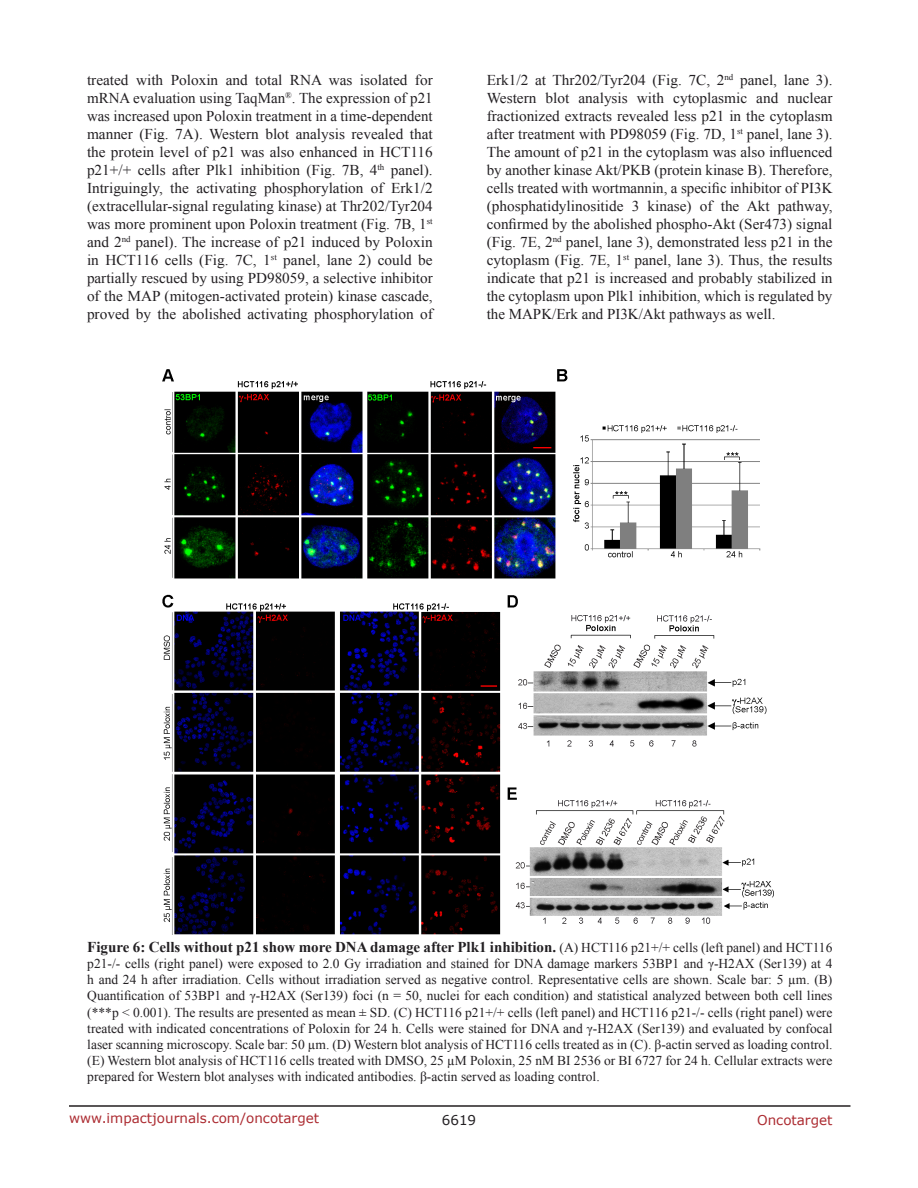
<style>
.page{position:relative;width:918px;height:1188px;background:#fff}
.page>*{position:absolute;margin:0;border:0;box-sizing:border-box;transform-origin:0 0}
.BodyText{font:15px/18px "Times New Roman";color:#221f22;text-align:justify}
.FigureText{font:700 15px "Times New Roman";color:#221f22}
.FigureText-2{font:13.5px/16.2px "Times New Roman";color:#221f22;text-align:justify}
.t1{font:13.5px "Verdana";color:#ac2b31}
.t2{font:13.5px "Verdana";color:#221f22}
.s1{font-weight:400;font-size:13.5px}
</style>
<div class="page">
<hr style="left:69px;top:1105px;width:781px;height:2px;background:#231f20">
<img style="left:162px;top:369px;width:612px;height:565px">
<p class="BodyText" style="left:87px;top:71px;width:347px">treated with Poloxin and total RNA was isolated for mRNA evaluation using TaqMan<sup>®</sup>. The expression of p21 was increased upon Poloxin treatment in a time-dependent manner (Fig. 7A). Western blot analysis revealed that the protein level of p21 was also enhanced in HCT116 p21+/+ cells after Plk1 inhibition (Fig. 7B, 4<sup>th</sup> panel).<br>Intriguingly, the activating phosphorylation of Erk1/2 (extracellular-signal regulating kinase) at Thr202/Tyr204 was more prominent upon Poloxin treatment (Fig. 7B, 1<sup>st </sup>and 2<sup>nd</sup> panel). The increase of p21 induced by Poloxin in HCT116 cells (Fig. 7C, 1<sup>st</sup> panel, lane 2) could be partially rescued by using PD98059, a selective inhibitor of the MAP (mitogen-activated protein) kinase cascade, proved by the abolished activating phosphorylation of</p>
<p class="BodyText" style="left:487px;top:71px;width:347px">Erk1/2 at Thr202/Tyr204 (Fig. 7C, 2<sup>nd</sup> panel, lane 3).<br>Western blot analysis with cytoplasmic and nuclear fractionized extracts revealed less p21 in the cytoplasm after treatment with PD98059 (Fig. 7D, 1<sup>st</sup> panel, lane 3).<br>The amount of p21 in the cytoplasm was also influenced by another kinase Akt/PKB (protein kinase B). Therefore, cells treated with wortmannin, a specific inhibitor of PI3K (phosphatidylinositide 3 kinase) of the Akt pathway, confirmed by the abolished phospho-Akt (Ser473) signal (Fig. 7E, 2<sup>nd</sup> panel, lane 3), demonstrated less p21 in the cytoplasm (Fig. 7E, 1<sup>st</sup> panel, lane 3). Thus, the results indicate that p21 is increased and probably stabilized in the cytoplasm upon Plk1 inhibition, which is regulated by the MAPK/Erk and PI3K/Akt pathways as well.</p>
<p class="FigureText" style="left:87px;top:936px;width:747px">Figure 6: Cells without p21 show more DNA damage after Plk1 inhibition. <span class="s1">(A) HCT116 p21+/+ cells (left panel) and HCT116</span></p>
<p class="FigureText-2" style="left:87px;top:955px;width:747px">p21-/- cells (right panel) were exposed to 2.0 Gy irradiation and stained for DNA damage markers 53BP1 and γ-H2AX (Ser139) at 4 h and 24 h after irradiation. Cells without irradiation served as negative control. Representative cells are shown. Scale bar: 5 µm. (B)<br>Quantification of 53BP1 and γ-H2AX (Ser139) foci (n = 50, nuclei for each condition) and statistical analyzed between both cell lines (***p &lt; 0.001). The results are presented as mean ± SD. (C) HCT116 p21+/+ cells (left panel) and HCT116 p21-/- cells (right panel) were treated with indicated concentrations of Poloxin for 24 h. Cells were stained for DNA and γ‑H2AX (Ser139) and evaluated by confocal laser scanning microscopy. Scale bar: 50 µm. (D) Western blot analysis of HCT116 cells treated as in (C). β-actin served as loading control. (E) Western blot analysis of HCT116 cells treated with DMSO, 25 µM Poloxin, 25 nM BI 2536 or BI 6727 for 24 h. Cellular extracts were prepared for Western blot analyses with indicated antibodies. β-actin served as loading control.</p>
<p class="t1" style="left:69px;top:1109px;width:252px">www.impactjournals.com/oncotarget</p>
<p class="t2" style="left:442px;top:1111px;width:36px">6619</p>
<p class="t1" style="left:757px;top:1111px;width:77px">Oncotarget</p>
</div>
